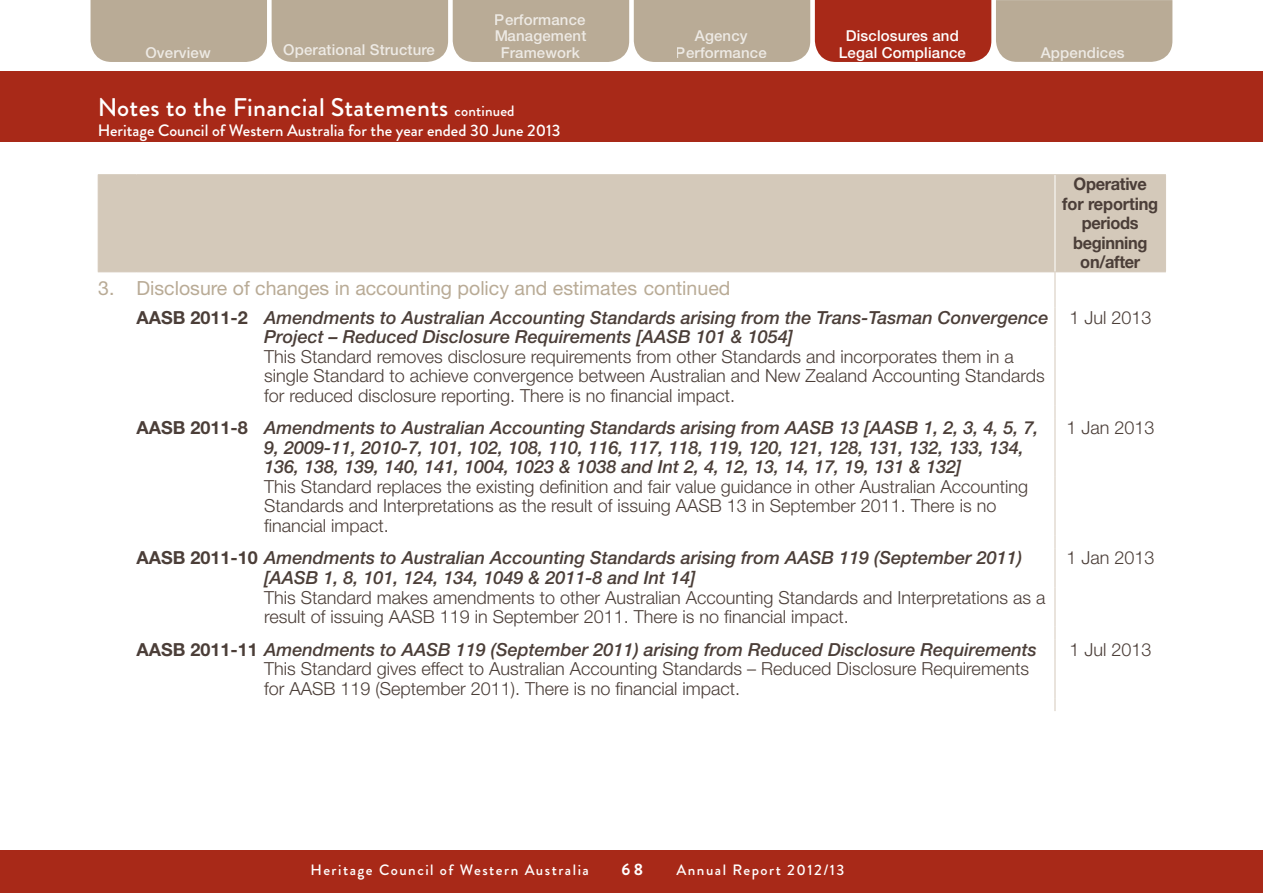
<style>
.page{position:relative;width:1263px;height:893px;background:#fff}
.page>*{position:absolute;margin:0;border:0;box-sizing:border-box;transform-origin:0 0}
.t1{font:500 25.5px "Brandon Grotesque";letter-spacing:.01em;color:#fff}
.t2{font:19.5px "Helvetica Neue LT Std";color:#b9ab96}
.t3{font:300 18px/19.5px "Helvetica Neue LT Std";color:#4b3e38}
.t4{font:italic 500 18px/19.5px "Helvetica Neue LT Std";color:#4b3e38}
.t5{font:700 17.25px/19.5px "Helvetica Neue LT Std";letter-spacing:-.02em;color:#4b3e38;text-align:center;scale:.95 1}
.t6{font:500 16.5px "Brandon Grotesque";color:#fff}
.t7{font:700 16.5px "Brandon Grotesque";color:#fff}
.t8{font:500 15px/16.5px "Helvetica Neue LT Std";letter-spacing:.01em;color:#fff;text-align:center}
.t9{font:500 15px "Brandon Grotesque";letter-spacing:.1em;color:#fff}
.s1{font-size:15px}
.s2{font-weight:700;font-style:normal}
</style>
<div class="page">
<div style="left:0;top:72px;width:1263px;height:70px;background:#a82918"></div>
<div style="left:0;top:850px;width:1263px;height:43px;background:#a82918"></div>
<div style="left:99px;top:175px;width:1066px;height:96px;background:#d4c9ba"></div>
<hr style="left:136px;top:175px;width:1px;height:96px;background:#d4c9ba">
<hr style="left:264px;top:175px;width:1px;height:96px;background:#d4c9ba">
<hr style="left:98px;top:174px;width:38px;height:1px;background:#d4c9ba">
<hr style="left:98px;top:175px;width:1px;height:96px;background:#d4c9ba">
<hr style="left:136px;top:174px;width:128px;height:1px;background:#d4c9ba">
<hr style="left:264px;top:174px;width:791px;height:1px;background:#d4c9ba">
<hr style="left:1055px;top:174px;width:111px;height:1px;background:#d4c9ba">
<hr style="left:1165px;top:175px;width:1px;height:96px;background:#d4c9ba">
<hr style="left:98px;top:271px;width:38px;height:1px;background:#d4c9ba">
<hr style="left:136px;top:271px;width:128px;height:1px;background:#d4c9ba">
<hr style="left:264px;top:271px;width:791px;height:1px;background:#d4c9ba">
<hr style="left:1055px;top:271px;width:111px;height:1px;background:#d4c9ba">
<hr style="left:1054px;top:307px;width:1px;height:40px;background:#d4c9ba">
<hr style="left:1054px;top:347px;width:1px;height:58px;background:#d4c9ba">
<svg style="left:1054px;top:405px;width:1px;height:13px"></svg>
<hr style="left:1054px;top:418px;width:1px;height:59px;background:#d4c9ba">
<hr style="left:1054px;top:477px;width:1px;height:58px;background:#d4c9ba">
<svg style="left:1054px;top:535px;width:1px;height:13px"></svg>
<hr style="left:1054px;top:548px;width:1px;height:39px;background:#d4c9ba">
<hr style="left:1054px;top:587px;width:1px;height:40px;background:#d4c9ba">
<svg style="left:1054px;top:627px;width:1px;height:32px"></svg>
<hr style="left:1054px;top:659px;width:1px;height:39px;background:#d4c9ba">
<svg style="left:1054px;top:698px;width:1px;height:13px"></svg>
<hr style="left:1054px;top:175px;width:1px;height:96px;background:#fff">
<hr style="left:1054px;top:272px;width:1px;height:35px;background:#d4c9ba">
<svg style="left:91px;top:0;width:1081px;height:62px;background:#b89985"></svg>
<p class="t8" style="left:494px;top:11px;width:94px">Performance<br>Management<br>Framework</p>
<p class="t8" style="left:676px;top:27px;width:92px">Agency<br>Performance</p>
<p class="t8" style="left:846px;top:27px;width:114px">Disclosures and</p>
<p class="t8" style="left:283px;top:41px;width:153px">Operational Structure</p>
<p class="t8" style="left:145px;top:44px;width:67px">Overview</p>
<p class="t8" style="left:839px;top:44px;width:129px">Legal Compliance</p>
<h1 class="t1" style="left:98px;top:89px;width:418px">Notes to the Financial Statements <span class="s1">continued</span></h1>
<p class="t6" style="left:98px;top:119px;width:464px">Heritage Council of Western Australia for the year ended 30 June 2013</p>
<p class="t8" style="left:1041px;top:44px;width:85px">Appendices</p>
<p class="t5" style="left:1062px;top:174px;width:103px">Operative for reporting periods beginning on/after</p>
<p class="t2" style="left:98px;top:276px;width:634px">3. Disclosure of changes in accounting policy and estimates continued</p>
<p class="t4" style="left:264px;top:307px;width:786px;text-indent:-128px"><span class="s2">AASB 2011-2</span> Amendments to Australian Accounting Standards arising from the Trans-Tasman Convergence<br>Project – Reduced Disclosure Requirements [AASB 101 &amp; 1054]</p>
<p class="t3" style="left:1069px;top:307px;width:84px">1 Jul 2013</p>
<p class="t3" style="left:264px;top:346px;width:782px">This Standard removes disclosure requirements from other Standards and incorporates them in a single Standard to achieve convergence between Australian and New Zealand Accounting Standards for reduced disclosure reporting. There is no financial impact.</p>
<p class="t4" style="left:264px;top:418px;width:776px;text-indent:-128px"><span class="s2">AASB 2011-8</span> Amendments to Australian Accounting Standards arising from AASB 13 [AASB 1, 2, 3, 4, 5, 7,<br>9, 2009-11, 2010-7, 101, 102, 108, 110, 116, 117, 118, 119, 120, 121, 128, 131, 132, 133, 134,<br>136, 138, 139, 140, 141, 1004, 1023 &amp; 1038 and Int 2, 4, 12, 13, 14, 17, 19, 131 &amp; 132]</p>
<p class="t3" style="left:1066px;top:418px;width:90px">1 Jan 2013</p>
<p class="t3" style="left:264px;top:476px;width:766px">This Standard replaces the existing definition and fair value guidance in other Australian Accounting<br>Standards and Interpretations as the result of issuing AASB 13 in September 2011. There is no financial impact.</p>
<p class="t4" style="left:264px;top:548px;width:760px;text-indent:-128px"><span class="s2">AASB 2011-10</span> Amendments to Australian Accounting Standards arising from AASB 119 (September 2011) [AASB 1, 8, 101, 124, 134, 1049 &amp; 2011-8 and Int 14]</p>
<p class="t3" style="left:1066px;top:548px;width:90px">1 Jan 2013</p>
<p class="t3" style="left:264px;top:587px;width:783px">This Standard makes amendments to other Australian Accounting Standards and Interpretations as a result of issuing AASB 119 in September 2011. There is no financial impact.</p>
<p class="t4" style="left:136px;top:639px;width:902px"><span class="s2">AASB 2011-11</span> Amendments to AASB 119 (September 2011) arising from Reduced Disclosure Requirements</p>
<p class="t3" style="left:1069px;top:639px;width:84px">1 Jul 2013</p>
<p class="t3" style="left:264px;top:659px;width:766px">This Standard gives effect to Australian Accounting Standards – Reduced Disclosure Requirements for AASB 119 (September 2011). There is no financial impact.</p>
<p class="t9" style="left:311px;top:860px;width:280px">Heritage Council of Western Australia</p>
<p class="t7" style="left:622px;top:858px;width:23px">68</p>
<p class="t9" style="left:676px;top:860px;width:170px">Annual Report 2012/13</p>
</div>
